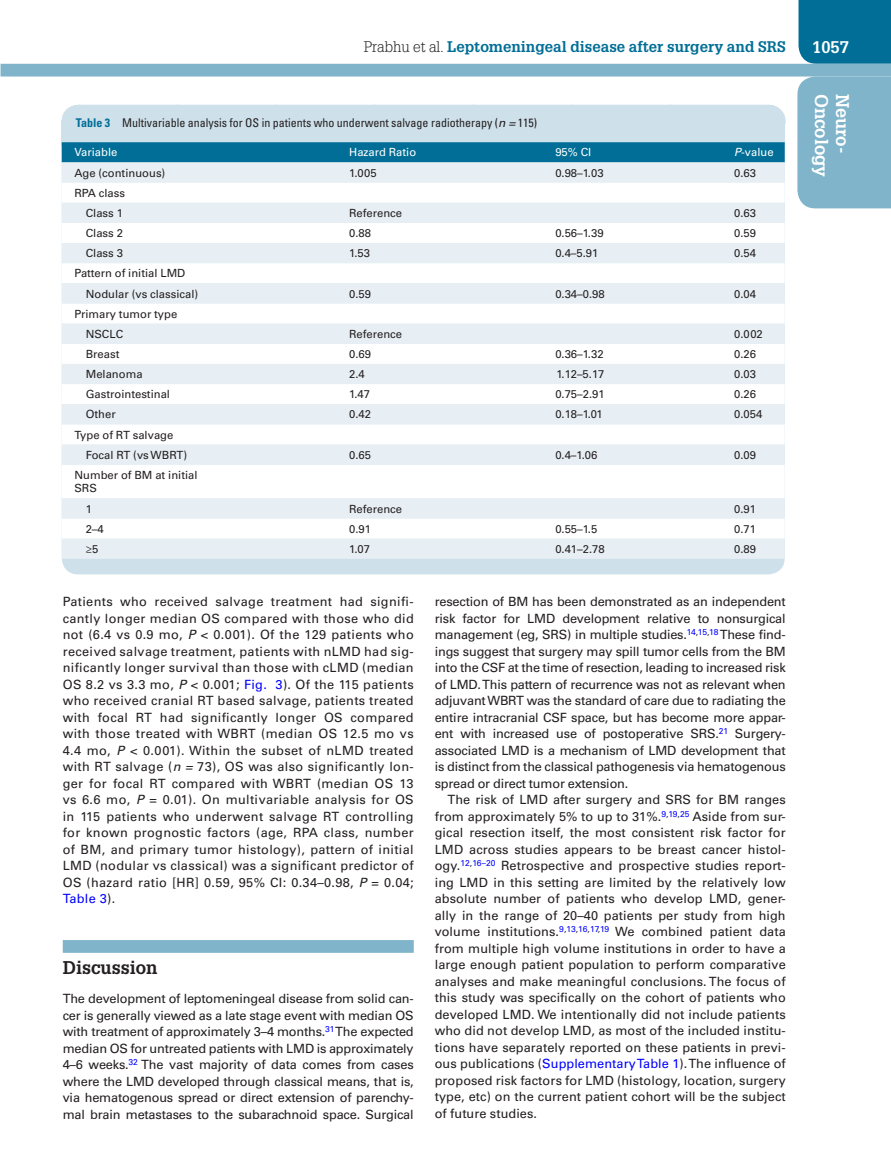
<style>
.page{position:relative;width:891px;height:1175px;background:#fff}
.page>*{position:absolute;margin:0;border:0;box-sizing:border-box;transform-origin:0 0}
.t1{font:700 18px "Glypha LT Std";color:#fff}
.t2{font:700 18px "Glypha LT Std";color:#231f20}
.t3{font:700 16.5px "Glypha LT Std";color:#fff}
.t4{font:700 15px "Glypha LT Std";color:#006e96}
.t5{font:12.75px/16.5px "Univers LT Std";letter-spacing:-.015em;color:#231f20;text-align:justify}
.t6{font:condensed 12px "Univers LT Std";color:#231f20}
.t7{font:11.25px/20.1px "Univers LT Std";color:#231f20}
.t8{font:11.25px "Univers LT Std";color:#fff}
.s1{font-weight:300;color:#231f20}
.s2{font-weight:700;color:#006e96}
.s3{font-style:italic;font-stretch:normal}
.s4{font-style:italic}
.s5{color:#00f}
</style>
<div class="page">
<div style="left:799px;top:0;width:92px;height:64px;background:#006e96"></div>
<div style="left:1px;top:64px;width:890px;height:12px;background:#7fb4ca"></div>
<div style="left:797px;top:76px;width:94px;height:132px;background:#7fb4ca"></div>
<div style="left:63px;top:940px;width:351px;height:12px;background:#7fb4ca"></div>
<div style="left:62px;top:105px;width:723px;height:469px;background:#cee0ea;border-radius:16px"></div>
<svg style="left:62px;top:105px;width:723px;height:57px"></svg>
<div style="left:62px;top:162px;width:723px;height:397px;background:#e8eff4"></div>
<svg style="left:62px;top:182px;width:723px;height:356px;fill:#fff"></svg>
<p class="t4" style="left:364px;top:37px;width:423px"><span class="s1">Prabhu et al.</span> Leptomeningeal disease after surgery and SRS</p>
<p class="t3" style="left:812px;top:37px;width:38px">1057</p>
<h1 class="t1" style="left:833px;top:94px;width:85px;rotate:90deg">Oncology</h1>
<h1 class="t1" style="left:854px;top:94px;width:61px;rotate:90deg">Neuro-</h1>
<p class="t6" style="left:76px;top:115px;width:463px"><span class="s2">Table 3</span> Multivariable analysis for OS in patients who underwent salvage radiotherapy (<span class="s3">n =</span> 115)</p>
<p class="t8" style="left:74px;top:146px;width:44px">Variable</p>
<p class="t8" style="left:349px;top:146px;width:68px">Hazard Ratio</p>
<p class="t8" style="left:555px;top:146px;width:37px">95% CI</p>
<p class="t8" style="left:734px;top:146px;width:41px"><span class="s4">P</span>-value</p>
<p class="t7" style="left:74px;top:163px;width:92px">Age (continuous)</p>
<p class="t7" style="left:349px;top:163px;width:29px">1.005</p>
<p class="t7" style="left:555px;top:163px;width:50px">0.98–1.03</p>
<p class="t7" style="left:734px;top:163px;width:23px">0.63</p>
<p class="t7" style="left:74px;top:183px;width:52px;text-align:right">RPA class<br>Class 1</p>
<p class="t7" style="left:349px;top:203px;width:54px">Reference</p>
<p class="t7" style="left:734px;top:203px;width:23px">0.63</p>
<p class="t7" style="left:86px;top:223px;width:39px">Class 2</p>
<p class="t7" style="left:349px;top:223px;width:23px">0.88</p>
<p class="t7" style="left:555px;top:223px;width:50px">0.56–1.39</p>
<p class="t7" style="left:734px;top:223px;width:23px">0.59</p>
<p class="t7" style="left:86px;top:243px;width:39px">Class 3</p>
<p class="t7" style="left:349px;top:243px;width:22px">1.53</p>
<p class="t7" style="left:555px;top:243px;width:45px">0.4–5.91</p>
<p class="t7" style="left:734px;top:243px;width:23px">0.54</p>
<p class="t7" style="left:86px;top:263px;width:114px;text-indent:-11px">Pattern of initial LMD<br>Nodular (vs classical)</p>
<p class="t7" style="left:349px;top:283px;width:23px">0.59</p>
<p class="t7" style="left:555px;top:283px;width:51px">0.34–0.98</p>
<p class="t7" style="left:734px;top:283px;width:23px">0.04</p>
<p class="t7" style="left:86px;top:304px;width:93px;text-indent:-11px">Primary tumor type<br>NSCLC</p>
<p class="t7" style="left:349px;top:324px;width:54px">Reference</p>
<p class="t7" style="left:734px;top:324px;width:30px">0.002</p>
<p class="t7" style="left:86px;top:344px;width:35px">Breast</p>
<p class="t7" style="left:349px;top:344px;width:23px">0.69</p>
<p class="t7" style="left:555px;top:344px;width:50px">0.36–1.32</p>
<p class="t7" style="left:734px;top:344px;width:23px">0.26</p>
<p class="t7" style="left:86px;top:364px;width:58px">Melanoma</p>
<p class="t7" style="left:349px;top:364px;width:17px">2.4</p>
<p class="t7" style="left:556px;top:364px;width:49px">1.12–5.17</p>
<p class="t7" style="left:734px;top:364px;width:23px">0.03</p>
<p class="t7" style="left:86px;top:384px;width:86px">Gastrointestinal</p>
<p class="t7" style="left:349px;top:384px;width:22px">1.47</p>
<p class="t7" style="left:555px;top:384px;width:51px">0.75–2.91</p>
<p class="t7" style="left:734px;top:384px;width:23px">0.26</p>
<p class="t7" style="left:86px;top:404px;width:32px">Other</p>
<p class="t7" style="left:349px;top:404px;width:23px">0.42</p>
<p class="t7" style="left:555px;top:404px;width:49px">0.18–1.01</p>
<p class="t7" style="left:734px;top:404px;width:30px">0.054</p>
<p class="t7" style="left:86px;top:424px;width:103px;text-indent:-11px">Type of RT salvage<br>Focal RT (vs WBRT)</p>
<p class="t7" style="left:349px;top:445px;width:23px">0.65</p>
<p class="t7" style="left:555px;top:445px;width:44px">0.4–1.06</p>
<p class="t7" style="left:734px;top:445px;width:23px">0.09</p>
<p class="t7" style="left:74px;top:468px;width:125px;line-height:13.5px">Number of BM at initial<br>SRS</p>
<p class="t7" style="left:86px;top:498px;width:8px">1</p>
<p class="t7" style="left:349px;top:498px;width:54px">Reference</p>
<p class="t7" style="left:734px;top:498px;width:23px">0.91</p>
<p class="t7" style="left:86px;top:519px;width:20px">2–4</p>
<p class="t7" style="left:349px;top:519px;width:23px">0.91</p>
<p class="t7" style="left:555px;top:519px;width:44px">0.55–1.5</p>
<p class="t7" style="left:734px;top:519px;width:23px">0.71</p>
<p class="t7" style="left:86px;top:539px;width:14px">≥5</p>
<p class="t7" style="left:349px;top:539px;width:22px">1.07</p>
<p class="t7" style="left:555px;top:539px;width:51px">0.41–2.78</p>
<p class="t7" style="left:734px;top:539px;width:23px">0.89</p>
<p class="t5" style="left:63px;top:593px;width:353px">Patients who received salvage treatment had signifi&shy;cantly longer median OS compared with those who did not (6.4 vs 0.9 mo, <span class="s4">P</span> &lt; 0.001). Of the 129 patients who received salvage treatment, patients with nLMD had sig&shy;nificantly longer survival than those with cLMD (median OS 8.2 vs 3.3 mo, <span class="s4">P</span> &lt; 0.001; <span class="s5">Fig. 3</span>). Of the 115 patients who received cranial RT based salvage, patients treated with focal RT had significantly longer OS compared with those treated with WBRT (median OS 12.5 mo vs 4.4 mo, <span class="s4">P</span> &lt; 0.001). Within the subset of nLMD treated with RT salvage (<span class="s4">n =</span> 73), OS was also significantly lon&shy;ger for focal RT compared with WBRT (median OS 13 vs 6.6 mo, <span class="s4">P</span> = 0.01). On multivariable analysis for OS in 115 patients who underwent salvage RT controlling for known prognostic factors (age, RPA class, number of BM, and primary tumor histology), pattern of initial LMD (nodular vs classical) was a significant predictor of OS (hazard ratio [HR] 0.59, 95% CI: 0.34–0.98, <span class="s4">P</span> = 0.04; <span class="s5">Table 3</span>).</p>
<h1 class="t2" style="left:63px;top:956px;width:96px">Discussion</h1>
<p class="t5" style="left:63px;top:990px;width:353px">The development of leptomeningeal disease from solid can&shy;cer is generally viewed as a late stage event with median OS with treatment of approximately 3–4 months.<sup>31</sup> The expected median OS for untreated patients with LMD is approximately 4–6 weeks.<sup>32</sup> The vast majority of data comes from cases where the LMD developed through classical means, that is, via hematogenous spread or direct extension of parenchy&shy;mal brain metastases to the subarachnoid space. Surgical</p>
<p class="t5" style="left:435px;top:593px;width:353px">resection of BM has been demonstrated as an independent risk factor for LMD development relative to nonsurgical management (eg, SRS) in multiple studies.<sup>14</sup><sup>,</sup><sup>15</sup><sup>,</sup><sup>18</sup> These find&shy;ings suggest that surgery may spill tumor cells from the BM into the CSF at the time of resection, leading to increased risk of LMD. This pattern of recurrence was not as relevant when adjuvant WBRT was the standard of care due to radiating the entire intracranial CSF space, but has become more appar&shy;ent with increased use of postoperative SRS.<sup>21</sup> Surgery&shy;associated LMD is a mechanism of LMD development that is distinct from the classical pathogenesis via hematogenous spread or direct tumor extension.</p>
<p class="t5" style="left:435px;top:791px;width:353px;text-indent:13px">The risk of LMD after surgery and SRS for BM ranges from approximately 5% to up to 31%.<sup>9</sup><sup>,</sup><sup>19</sup><sup>,</sup><sup>25</sup> Aside from sur&shy;gical resection itself, the most consistent risk factor for LMD across studies appears to be breast cancer histol&shy;ogy.<sup>12</sup><sup>,</sup><sup>16–20</sup> Retrospective and prospective studies report&shy;ing LMD in this setting are limited by the relatively low absolute number of patients who develop LMD, gener&shy;ally in the range of 20–40 patients per study from high volume institutions.<sup>9</sup><sup>,</sup><sup>13</sup><sup>,</sup><sup>16</sup><sup>,</sup><sup>17</sup><sup>,</sup><sup>19</sup> We combined patient data from multiple high volume institutions in order to have a large enough patient population to perform comparative analyses and make meaningful conclusions. The focus of this study was specifically on the cohort of patients who developed LMD. We intentionally did not include patients who did not develop LMD, as most of the included institu&shy;tions have separately reported on these patients in previ&shy;ous publications (<span class="s5">Supplementary Table 1</span>). The influence of proposed risk factors for LMD (histology, location, surgery type, etc) on the current patient cohort will be the subject of future studies.</p>
</div>
